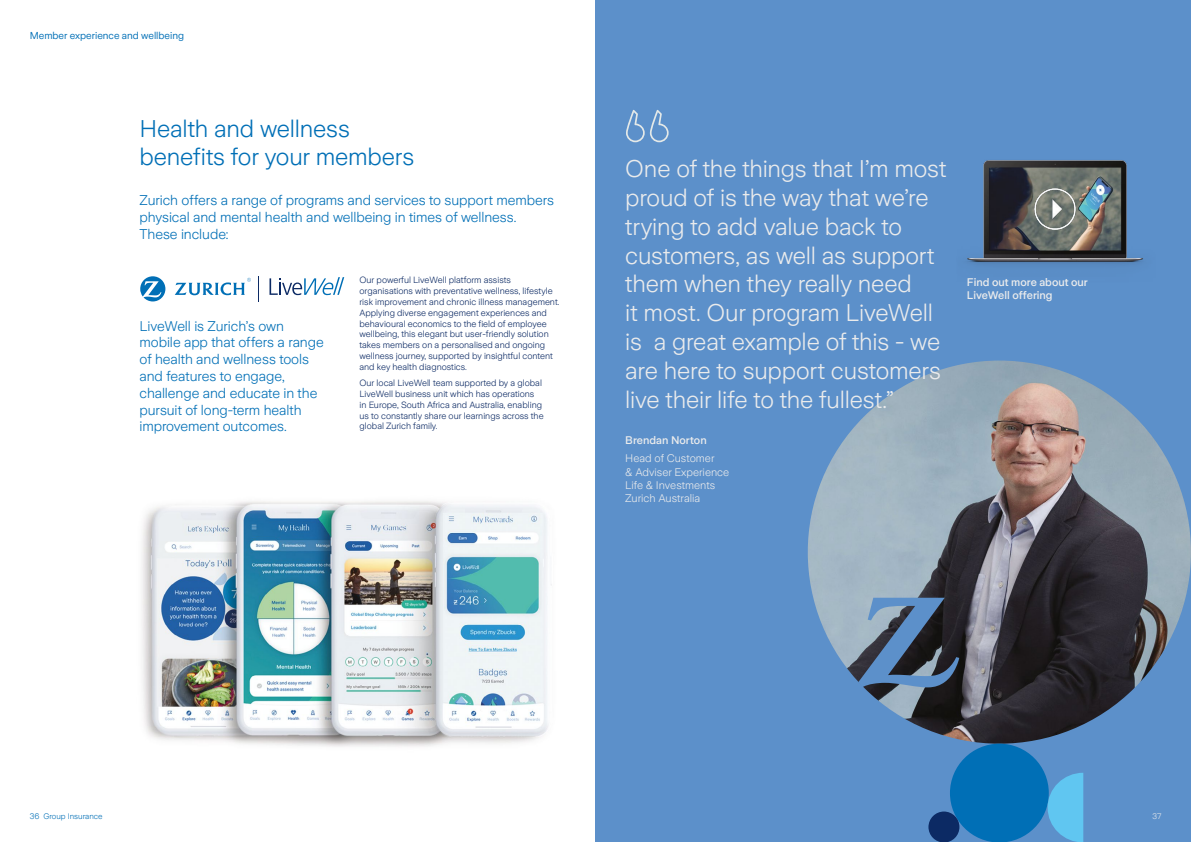
<style>
.page{position:relative;width:1191px;height:842px;background:#fff}
.page>*{position:absolute;margin:0;border:0;box-sizing:border-box;transform-origin:0 0}
.t1{font:300 24px/28.8px "Zurich Sans";letter-spacing:-.01em;color:#eaebec}
.t2{font:300 24px/28.8px "Zurich Sans";letter-spacing:-.01em;color:#006fb6}
.t3{font:300 14px/16.8px "Zurich Sans";letter-spacing:-.005em;color:#006fb6}
.t4{font:300 11px/13.2px "Zurich Sans";color:#eaebec}
.t5{font:500 11px/13.2px "Zurich Sans";color:#eaebec}
.t6{font:10px "Zurich Sans";color:#006fb6}
.t7{font:300 9px/10.8px "Zurich Sans";color:#0c2a64}
.t8{font:300 8px "Zurich Sans";color:#006fb6}
.t9{font:300 8px "Zurich Sans";color:#eaebec}
</style>
<div class="page">
<svg style="left:269px;top:277px;width:75px;height:18px"></svg>
<svg style="left:140px;top:276px;width:25px;height:25px"></svg>
<svg style="left:175px;top:278px;width:76px;height:17px"></svg>
<div style="left:595px;top:0;width:596px;height:842px;background:#5c90ca"></div>
<svg style="left:626px;top:110px;width:18px;height:32px"></svg>
<svg style="left:650px;top:110px;width:18px;height:32px"></svg>
<img style="left:807px;top:361px;width:384px;height:384px">
<svg style="left:858px;top:598px;width:101px;height:89px"></svg>
<div style="left:950px;top:744px;width:98px;height:98px;background:#006fb6;border-radius:50%"></div>
<div style="left:928px;top:811px;width:31px;height:31px;background:#0c2a64;border-radius:50%"></div>
<svg style="left:1047px;top:773px;width:36px;height:69px"></svg>
<img style="left:967px;top:160px;width:176px;height:105px">
<img style="left:142px;top:501px;width:410px;height:246px">
<p class="t6" style="left:30px;top:30px;width:156px">Member experience and wellbeing</p>
<h1 class="t2" style="left:139px;top:114px;width:276px">Health and wellness benefits for your members</h1>
<h2 class="t3" style="left:139px;top:192px;width:416px">Zurich offers a range of programs and services to support members physical and mental health and wellbeing in times of wellness.<br>These include:</h2>
<h2 class="t3" style="left:139px;top:318px;width:186px">LiveWell is Zurich’s own mobile app that offers a range of health and wellness tools and features to engage, challenge and educate in the pursuit of long-term health improvement outcomes.</h2>
<p class="t7" style="left:359px;top:275px;width:201px">Our powerful LiveWell platform assists organisations with preventative wellness, lifestyle risk improvement and chronic illness management.<br>Applying diverse engagement experiences and behavioural economics to the field of employee wellbeing, this elegant but user-friendly solution takes members on a personalised and ongoing wellness journey, supported by insightful content and key health diagnostics.</p>
<p class="t7" style="left:359px;top:378px;width:186px">Our local LiveWell team supported by a global LiveWell business unit which has operations<br>in Europe, South Africa and Australia, enabling us to constantly share our learnings across the global Zurich family.</p>
<p class="t1" style="left:625px;top:155px;width:323px">One of the things that I’m most proud of is the way that we’re trying to add value back to customers, as well as support them when they really need<br>it most. Our program LiveWell is a great example of this - we are here to support customers live their life to the fullest.”</p>
<p class="t5" style="left:625px;top:433px;width:83px">Brendan Norton</p>
<p class="t4" style="left:625px;top:452px;width:105px">Head of Customer<br>&amp; Adviser Experience<br>Life &amp; Investments<br>Zurich Australia</p>
<p class="t5" style="left:967px;top:276px;width:122px">Find out more about our<br>LiveWell offering</p>
<p class="t8" style="left:30px;top:812px;width:74px">36 Group Insurance</p>
<p class="t9" style="left:1152px;top:812px;width:10px">37</p>
</div>
